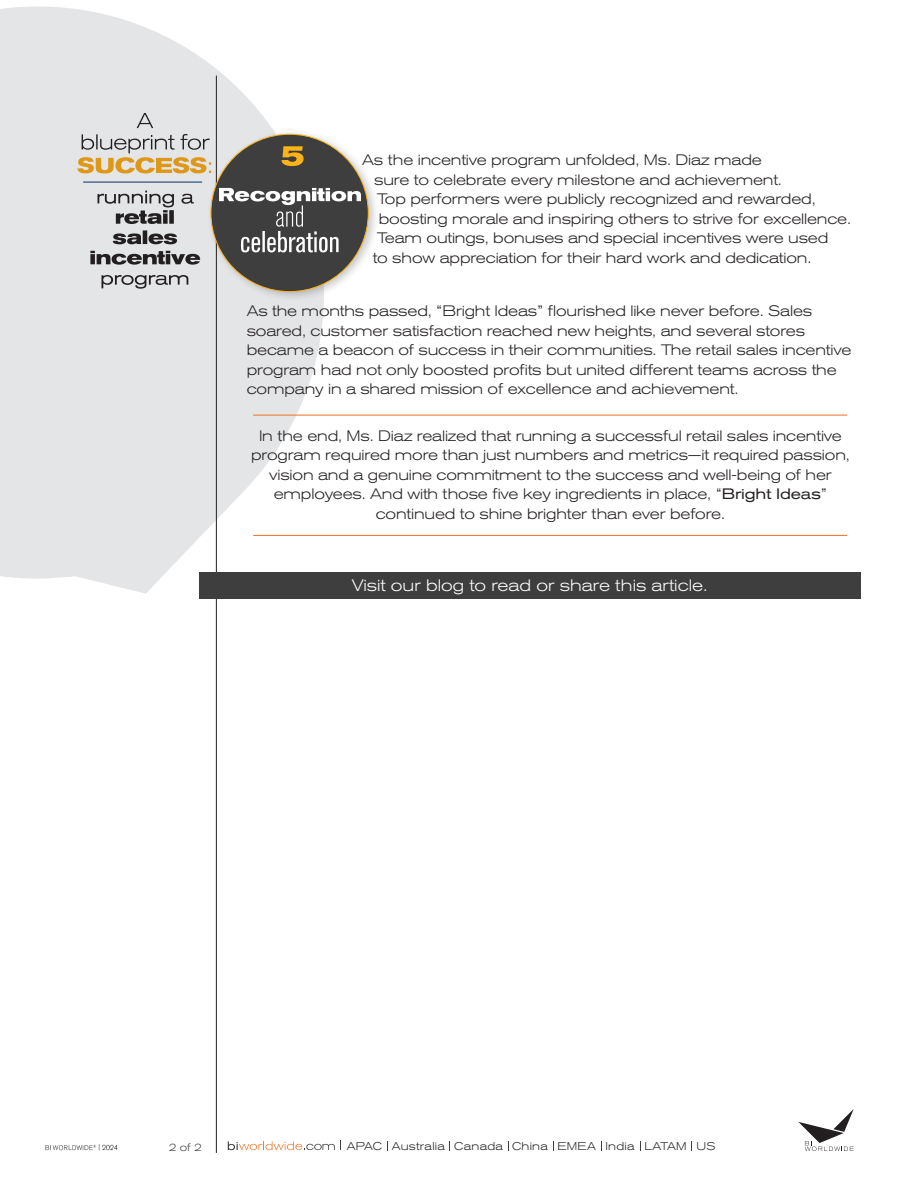
<style>
.page{position:relative;width:918px;height:1188px;background:#fff}
.page>*{position:absolute;margin:0;border:0;box-sizing:border-box;transform-origin:0 0}
.t1{font:300 expanded 16.5px "Akzidenz Grotesk BE";color:#fff}
.t2{font:300 expanded 15px/19.5px "Akzidenz Grotesk BE";letter-spacing:-.01em;color:#231f20}
.t3{font:300 expanded 11.1px "Akzidenz Grotesk BE";letter-spacing:.025em;color:#231f20}
.t4{font:300 expanded 10.5px "Akzidenz Grotesk BE";color:#3e3e3f}
.s1{font-weight:400}
</style>
<div class="page">
<svg style="left:0;top:6px;width:324px;height:588px;fill:#e4e5e7"></svg>
<hr style="left:216px;top:76px;width:1px;height:1077px;background:#231f20">
<div style="left:199px;top:572px;width:661px;height:27px;background:#3e3e3f"></div>
<img style="left:45px;top:1144px;width:73px;height:7px">
<hr style="left:253px;top:415px;width:594px;height:1px;background:#f36e21">
<hr style="left:253px;top:535px;width:594px;height:1px;background:#f36e21">
<svg style="left:228px;top:1140px;width:113px;height:10px"></svg>
<svg style="left:798px;top:1109px;width:56px;height:42px"></svg>
<hr style="left:83px;top:182px;width:119px;height:1px;background:#003367">
<svg style="left:101px;top:275px;width:87px;height:14px"></svg>
<svg style="left:90px;top:251px;width:110px;height:14px;background:#817f81"></svg>
<svg style="left:113px;top:230px;width:64px;height:14px"></svg>
<svg style="left:98px;top:191px;width:96px;height:33px;background:#b1b1b3"></svg>
<svg style="left:77px;top:134px;width:129px;height:39px;background:#d1c0a3"></svg>
<svg style="left:137px;top:113px;width:16px;height:15px"></svg>
<div style="left:206px;top:128px;width:175px;height:174px;background:#231f20;opacity:.25"></div>
<div style="left:211px;top:134px;width:157px;height:158px;background:#3e3e3f;border-radius:50%"></div>
<svg style="left:281px;top:146px;width:23px;height:20px"></svg>
<svg style="left:219px;top:188px;width:142px;height:64px"></svg>
<p class="t2" style="left:362px;top:151px;width:401px">As the incentive program unfolded, Ms. Diaz made</p>
<p class="t2" style="left:374px;top:170px;width:409px">sure to celebrate every milestone and achievement.</p>
<p class="t2" style="left:377px;top:190px;width:440px">Top performers were publicly recognized and rewarded,</p>
<p class="t2" style="left:379px;top:209px;width:474px">boosting morale and inspiring others to strive for excellence.</p>
<p class="t2" style="left:377px;top:229px;width:453px">Team outings, bonuses and special incentives were used</p>
<p class="t2" style="left:373px;top:248px;width:440px">to show appreciation for their hard work and dedication.</p>
<p class="t2" style="left:247px;top:301px;width:606px">As the months passed, “Bright Ideas” flourished like never before. Sales soared, customer satisfaction reached new heights, and several stores became a beacon of success in their communities. The retail sales incentive program had not only boosted profits but united different teams across the company in a shared mission of excellence and achievement.</p>
<p class="t2" style="left:251px;top:426px;width:600px;text-align:center">In the end, Ms. Diaz realized that running a successful retail sales incentive program required more than just numbers and metrics—it required passion, vision and a genuine commitment to the success and well-being of her employees. And with those five key ingredients in place, “<span class="s1">Bright Ideas</span>” continued to shine brighter than ever before.</p>
<p class="t1" style="left:352px;top:576px;width:357px">Visit our blog to read or share this article.</p>
<p class="t4" style="left:169px;top:1141px;width:35px">2 of 2</p>
<p class="t3" style="left:347px;top:1140px;width:370px">APAC Australia Canada China EMEA India LATAM US</p>
</div>
